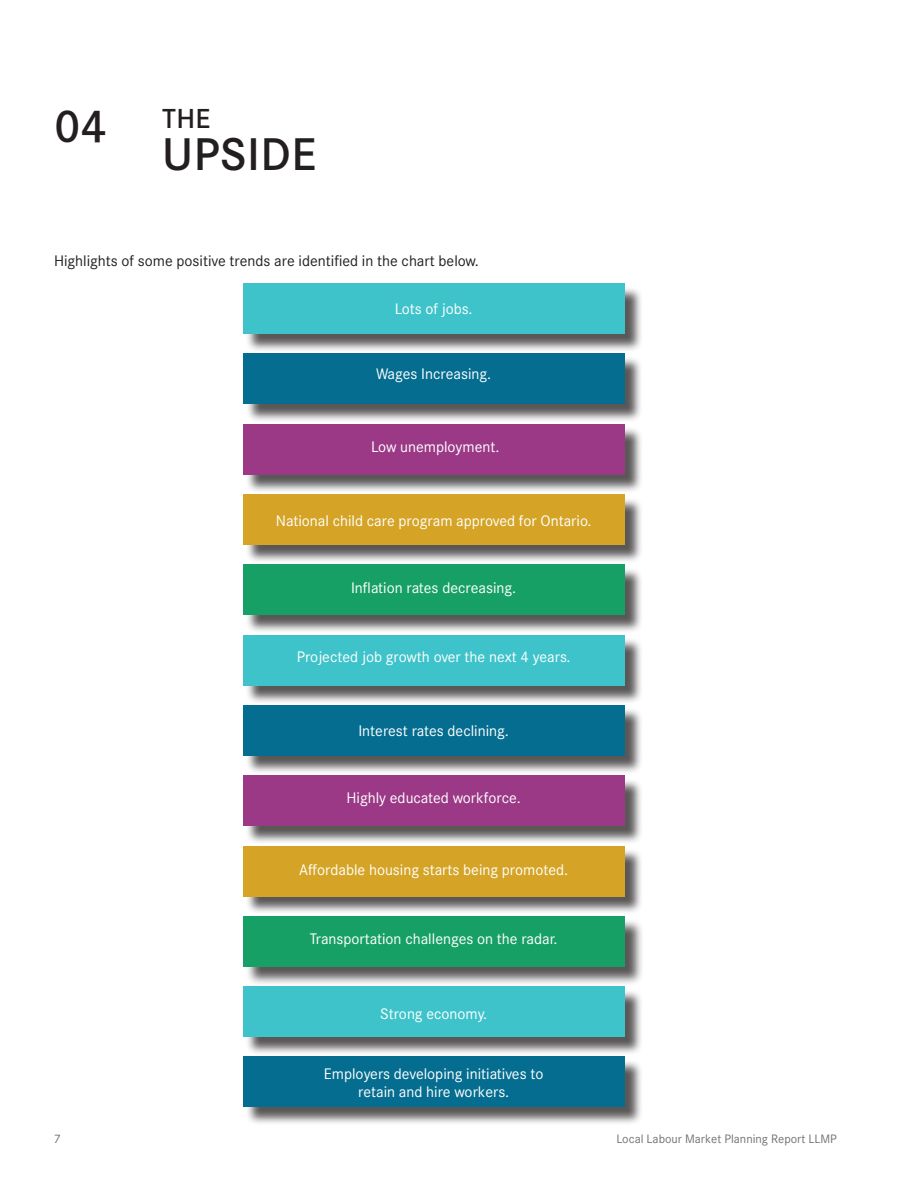
<style>
.page{position:relative;width:918px;height:1188px;background:#fff}
.page>*{position:absolute;margin:0;border:0;box-sizing:border-box;transform-origin:0 0}
.t1{font:500 45px "Corporate S";letter-spacing:.01em;color:#231f20}
.t2{font:500 27px "Corporate S";color:#231f20}
.t3{font:15px/18px "Corporate S";color:#fff;text-align:center}
.t4{font:15px "Corporate S";color:#231f20}
.t5{font:12px "Corporate S";color:#717275}
</style>
<div class="page">
<div style="left:245px;top:286px;width:398px;height:67px;background:#231f20;opacity:.75"></div>
<div style="left:243px;top:284px;width:381px;height:50px;background:#3ec3ca"></div>
<div style="left:245px;top:356px;width:398px;height:67px;background:#231f20;opacity:.75"></div>
<div style="left:243px;top:354px;width:381px;height:50px;background:#056d90"></div>
<div style="left:245px;top:426px;width:398px;height:67px;background:#231f20;opacity:.75"></div>
<div style="left:243px;top:424px;width:381px;height:50px;background:#9b3986"></div>
<div style="left:245px;top:497px;width:398px;height:67px;background:#231f20;opacity:.75"></div>
<div style="left:243px;top:494px;width:381px;height:51px;background:#d5a426"></div>
<div style="left:245px;top:567px;width:398px;height:67px;background:#231f20;opacity:.75"></div>
<div style="left:243px;top:565px;width:381px;height:50px;background:#17a066"></div>
<div style="left:245px;top:637px;width:398px;height:67px;background:#231f20;opacity:.75"></div>
<div style="left:243px;top:635px;width:381px;height:50px;background:#3ec3ca"></div>
<div style="left:245px;top:708px;width:398px;height:67px;background:#231f20;opacity:.75"></div>
<div style="left:243px;top:705px;width:381px;height:51px;background:#056d90"></div>
<div style="left:245px;top:778px;width:398px;height:67px;background:#231f20;opacity:.75"></div>
<div style="left:243px;top:776px;width:381px;height:50px;background:#9b3986"></div>
<div style="left:245px;top:848px;width:398px;height:67px;background:#231f20;opacity:.75"></div>
<div style="left:243px;top:846px;width:381px;height:50px;background:#d5a426"></div>
<div style="left:245px;top:919px;width:399px;height:67px;background:#231f20;opacity:.75"></div>
<div style="left:243px;top:916px;width:381px;height:50px;background:#17a066"></div>
<div style="left:245px;top:989px;width:398px;height:67px;background:#231f20;opacity:.75"></div>
<div style="left:243px;top:986px;width:381px;height:51px;background:#3ec3ca"></div>
<div style="left:245px;top:1059px;width:398px;height:67px;background:#231f20;opacity:.75"></div>
<div style="left:243px;top:1057px;width:381px;height:50px;background:#056d90"></div>
<h1 class="t1" style="left:54px;top:99px;width:55px">04</h1>
<h2 class="t2" style="left:162px;top:103px;width:50px">THE</h2>
<h1 class="t1" style="left:162px;top:128px;width:156px">UPSIDE</h1>
<p class="t4" style="left:54px;top:252px;width:427px">Highlights of some positive trends are identified in the chart below.</p>
<p class="t3" style="left:395px;top:300px;width:79px">Lots of jobs.</p>
<p class="t3" style="left:376px;top:365px;width:117px">Wages Increasing.</p>
<p class="t3" style="left:371px;top:438px;width:130px">Low unemployment.</p>
<p class="t3" style="left:276px;top:512px;width:317px">National child care program approved for Ontario.</p>
<p class="t3" style="left:351px;top:579px;width:167px">Inflation rates decreasing.</p>
<p class="t3" style="left:297px;top:648px;width:275px">Projected job growth over the next 4 years.</p>
<p class="t3" style="left:358px;top:722px;width:152px">Interest rates declining.</p>
<p class="t3" style="left:346px;top:789px;width:176px">Highly educated workforce.</p>
<p class="t3" style="left:299px;top:860px;width:271px">Affordable housing starts being promoted.</p>
<p class="t3" style="left:310px;top:930px;width:249px">Transportation challenges on the radar.</p>
<p class="t3" style="left:380px;top:1005px;width:109px">Strong economy.</p>
<p class="t3" style="left:324px;top:1065px;width:221px">Employers developing initiatives to retain and hire workers.</p>
<p class="t5" style="left:54px;top:1132px;width:8px">7</p>
<p class="t5" style="left:617px;top:1132px;width:222px">Local Labour Market Planning Report LLMP</p>
</div>
